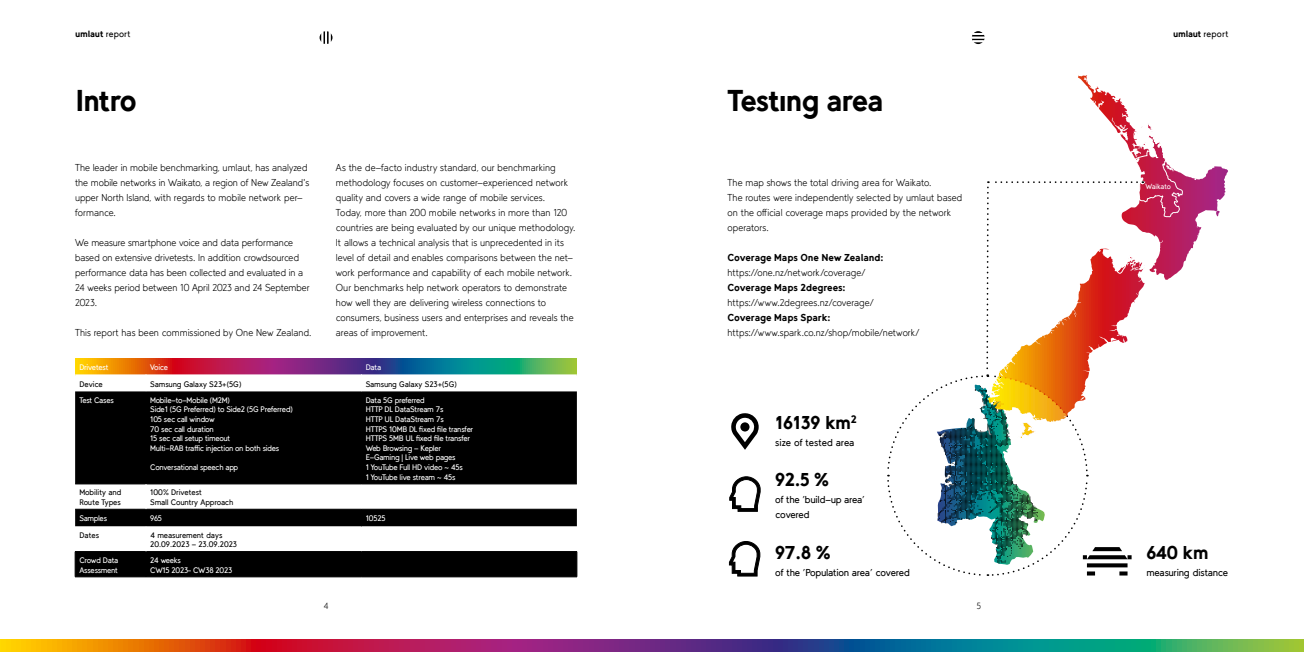
<style>
.page{position:relative;width:1304px;height:652px;background:#fff}
.page>*{position:absolute;margin:0;border:0;box-sizing:border-box;transform-origin:0 0}
.t1{font:900 30px "Umlaut Tilde";letter-spacing:-.045em;color:#000}
.t2{font:900 18.5px "Tilde";letter-spacing:-.025em;color:#000}
.t3{font:300 10px/15px "Tilde";color:#000}
.t4{font:10px/15px "Tilde";letter-spacing:-.03em;color:#000}
.t5{font:900 10px "Tilde";letter-spacing:-.02em;color:#000}
.t6{font:10px "Tilde";letter-spacing:-.01em;color:#000}
.t7{font:900 9px "Tilde";letter-spacing:-.03em;color:#000}
.t8{font:300 9px "Tilde";color:#000}
.t9{font:8px/9.6px "Tilde";letter-spacing:-.035em;color:#fff}
.t10{font:8px/9.6px "Tilde";letter-spacing:-.01em;color:#000}
.t11{font:7.4px "Tilde";letter-spacing:-.02em;color:#fff}
.s1{font-weight:400}
</style>
<div class="page">
<svg style="left:0;top:639px;width:1304px;height:13px;background:#785c5e"></svg>
<svg style="left:1183px;top:166px;width:45px;height:100px"></svg>
<svg style="left:75px;top:358px;width:502px;height:16px;background:#785c5e"></svg>
<svg style="left:75px;top:374px;width:502px;height:2px"></svg>
<svg style="left:75px;top:391px;width:502px;height:186px;fill:#000"></svg>
<hr style="left:146px;top:391px;width:1px;height:93px;background:#000">
<hr style="left:361px;top:391px;width:1px;height:93px;background:#000">
<hr style="left:75px;top:484px;width:71px;height:1px;background:#000">
<hr style="left:146px;top:484px;width:215px;height:1px;background:#000">
<hr style="left:361px;top:484px;width:216px;height:1px;background:#000">
<hr style="left:75px;top:509px;width:71px;height:1px;background:#000">
<hr style="left:146px;top:509px;width:215px;height:1px;background:#000">
<hr style="left:361px;top:509px;width:216px;height:1px;background:#000">
<svg style="left:361px;top:510px;width:1px;height:16px"></svg>
<hr style="left:75px;top:551px;width:71px;height:1px;background:#000">
<svg style="left:75px;top:552px;width:1px;height:25px"></svg>
<hr style="left:146px;top:551px;width:215px;height:1px;background:#000">
<hr style="left:361px;top:551px;width:216px;height:1px;background:#000">
<svg style="left:577px;top:552px;width:1px;height:25px"></svg>
<hr style="left:75px;top:577px;width:71px;height:1px;background:#000">
<hr style="left:146px;top:577px;width:215px;height:1px;background:#000">
<hr style="left:361px;top:577px;width:216px;height:1px;background:#000">
<svg style="left:146px;top:484px;width:1px;height:93px"></svg>
<svg style="left:887px;top:75px;width:296px;height:501px"></svg>
<svg style="left:729px;top:541px;width:32px;height:36px"></svg>
<svg style="left:729px;top:476px;width:32px;height:36px"></svg>
<svg style="left:731px;top:413px;width:28px;height:37px"></svg>
<svg style="left:740px;top:422px;width:10px;height:10px"></svg>
<svg style="left:320px;top:31px;width:13px;height:13px"></svg>
<svg style="left:972px;top:31px;width:13px;height:13px"></svg>
<p class="t7" style="left:75px;top:29px;width:57px">umlaut <span class="s1">report</span></p>
<p class="t7" style="left:1173px;top:29px;width:57px">umlaut <span class="s1">report</span></p>
<h1 class="t1" style="left:75px;top:82px;width:63px">Intro</h1>
<h1 class="t1" style="left:728px;top:82px;width:158px">Testing area</h1>
<p class="t3" style="left:75px;top:160px;width:236px">The leader in mobile benchmarking, umlaut, has analyzed the mobile networks in Waikato, a region of New Zealand's upper North Island, with regards to mobile network per&shy;formance.</p>
<p class="t3" style="left:75px;top:235px;width:236px">We measure smartphone voice and data performance based on extensive drivetests. In addition crowdsourced performance data has been collected and evaluated in a 24 weeks period between 10 April 2023 and 24 September 2023.</p>
<p class="t3" style="left:75px;top:325px;width:238px">This report has been commissioned by One New Zealand.</p>
<p class="t3" style="left:336px;top:160px;width:241px">As the de-facto industry standard, our benchmarking methodology focuses on customer-experienced network quality and covers a wide range of mobile services.<br>Today, more than 200 mobile networks in more than 120 countries are being evaluated by our unique methodology.<br>It allows a technical analysis that is unprecedented in its level of detail and enables comparisons between the net&shy;work performance and capability of each mobile network.<br>Our benchmarks help network operators to demonstrate how well they are delivering wireless connections to consumers, business users and enterprises and reveals the areas of improvement.</p>
<p class="t9" style="left:79px;top:362px;width:31px">Drivetest</p>
<p class="t9" style="left:150px;top:362px;width:19px">Voice</p>
<p class="t9" style="left:366px;top:362px;width:17px">Data</p>
<p class="t10" style="left:79px;top:379px;width:25px">Device</p>
<p class="t10" style="left:150px;top:379px;width:93px">Samsung Galaxy S23+(5G)</p>
<p class="t10" style="left:366px;top:379px;width:93px">Samsung Galaxy S23+(5G)</p>
<p class="t9" style="left:79px;top:395px;width:36px">Test Cases</p>
<p class="t9" style="left:150px;top:395px;width:144px">Mobile-to-Mobile (M2M)<br>Side1 (5G Preferred) to Side2 (5G Preferred)<br>105 sec call window<br>70 sec call duration<br>15 sec call setup timeout<br>Multi-RAB traffic injection on both sides</p>
<p class="t9" style="left:150px;top:463px;width:90px">Conversational speech app</p>
<p class="t9" style="left:366px;top:395px;width:109px">Data 5G preferred<br>HTTP DL DataStream 7s<br>HTTP UL DataStream 7s<br>HTTPS 10MB DL fixed file transfer<br>HTTPS 5MB UL fixed file transfer<br>Web Browsing - Kepler<br>E-Gaming | Live web pages<br>1 YouTube Full HD video ~ 45s<br>1 YouTube live stream ~ 45s</p>
<p class="t10" style="left:79px;top:488px;width:43px">Mobility and<br>Route Types</p>
<p class="t10" style="left:150px;top:488px;width:85px">100% Drivetest<br>Small Country Approach</p>
<p class="t9" style="left:79px;top:514px;width:29px">Samples</p>
<p class="t9" style="left:150px;top:514px;width:13px">965</p>
<p class="t9" style="left:366px;top:514px;width:21px">10525</p>
<p class="t10" style="left:79px;top:530px;width:21px">Dates</p>
<p class="t10" style="left:150px;top:530px;width:88px">4 measurement days<br>20.09.2023 - 23.09.2023</p>
<p class="t9" style="left:79px;top:555px;width:41px">Crowd Data<br>Assessment</p>
<p class="t9" style="left:150px;top:555px;width:83px">24 weeks<br>CW15 2023– CW38 2023</p>
<p class="t8" style="left:323px;top:601px;width:7px">4</p>
<p class="t3" style="left:728px;top:175px;width:236px">The map shows the total driving area for Waikato.<br>The routes were independently selected by umlaut based on the official coverage maps provided by the network operators.</p>
<p class="t5" style="left:728px;top:252px;width:157px">Coverage Maps One New Zealand:</p>
<p class="t3" style="left:728px;top:265px;width:139px">https://one.nz/network/coverage/</p>
<p class="t5" style="left:728px;top:282px;width:119px">Coverage Maps 2degrees:</p>
<p class="t3" style="left:728px;top:295px;width:148px">https://www.2degrees.nz/coverage/</p>
<p class="t5" style="left:728px;top:312px;width:105px">Coverage Maps Spark:</p>
<p class="t3" style="left:728px;top:325px;width:194px">https://www.spark.co.nz/shop/mobile/network/</p>
<h2 class="t2" style="left:775px;top:411px;width:83px">16139 km<sup>2</sup></h2>
<p class="t6" style="left:775px;top:436px;width:81px">size of tested area</p>
<h2 class="t2" style="left:775px;top:469px;width:55px">92.5 %</h2>
<p class="t4" style="left:775px;top:492px;width:91px">of the ‘build-up area’ covered</p>
<h2 class="t2" style="left:775px;top:542px;width:57px">97.8 %</h2>
<p class="t4" style="left:775px;top:565px;width:136px">of the ‘Population area’ covered</p>
<p class="t8" style="left:977px;top:601px;width:6px">5</p>
<p class="t11" style="left:1145px;top:182px;width:27px">Waikato</p>
<h2 class="t2" style="left:1146px;top:542px;width:64px">640 km</h2>
<p class="t4" style="left:1146px;top:565px;width:83px">measuring distance</p>
</div>
